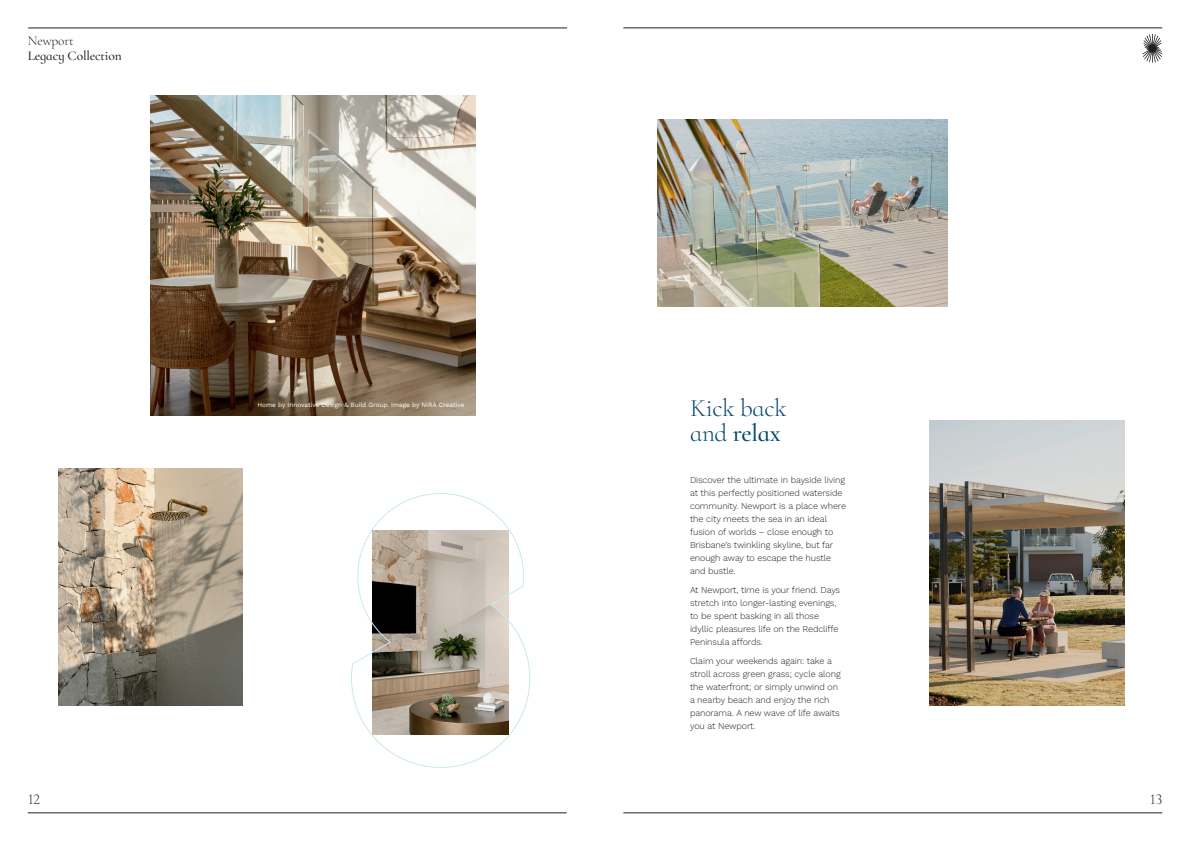
<style>
.page{position:relative;width:1190px;height:841px;background:#fff}
.page>*{position:absolute;margin:0;border:0;box-sizing:border-box;transform-origin:0 0}
.Headline{font:300 25px/25px "Cormorant Infant";letter-spacing:-.01em;color:#024470}
.t1{font:300 15px "Cormorant Infant";color:#231f20}
.t2{font:500 13.4px "Cormorant Infant";letter-spacing:-.01em;color:#231f20}
.t3{font:300 13.4px "Cormorant Infant";letter-spacing:-.01em;color:#231f20}
.Body{font:300 9px/13px "Work Sans";letter-spacing:-.01em;color:#231f20}
.t4{font:6.5px "Work Sans";letter-spacing:-.01em;color:#fff}
.s1{font-weight:500}
</style>
<div class="page">
<hr style="left:28px;top:28px;width:539px;height:1px;background:#231f20">
<svg style="left:1142px;top:34px;width:20px;height:29px"></svg>
<hr style="left:623px;top:28px;width:539px;height:1px;background:#231f20">
<hr style="left:623px;top:812px;width:539px;height:1px;background:#231f20">
<hr style="left:28px;top:812px;width:538px;height:1px;background:#231f20">
<img style="left:929px;top:420px;width:195px;height:286px">
<img style="left:657px;top:119px;width:290px;height:188px">
<img style="left:151px;top:96px;width:324px;height:319px">
<img style="left:59px;top:469px;width:184px;height:237px">
<svg style="left:351px;top:493px;width:179px;height:275px"></svg>
<h3 class="t3" style="left:28px;top:33px;width:47px">Newport</h3>
<h3 class="t2" style="left:28px;top:47px;width:95px">Legacy Collection</h3>
<p class="t4" style="left:257px;top:400px;width:208px">Home by Innovative Design &amp; Build Group. Image by NIRA Creative</p>
<p class="Headline" style="left:690px;top:395px;width:98px">Kick back and <span class="s1">relax</span></p>
<p class="Body" style="left:690px;top:473px;width:157px">Discover the ultimate in bayside living at this perfectly positioned waterside community. Newport is a place where the city meets the sea in an ideal fusion of worlds – close enough to<br>Brisbane’s twinkling skyline, but far enough away to escape the hustle and bustle.</p>
<p class="Body" style="left:690px;top:583px;width:152px">At Newport, time is your friend. Days stretch into longer-lasting evenings, to be spent basking in all those idyllic pleasures life on the Redcliffe Peninsula affords.</p>
<p class="Body" style="left:690px;top:654px;width:152px">Claim your weekends again: take a stroll across green grass; cycle along the waterfront; or simply unwind on a nearby beach and enjoy the rich panorama. A new wave of life awaits you at Newport.</p>
<h2 class="t1" style="left:28px;top:790px;width:14px">12</h2>
<h2 class="t1" style="left:1149px;top:790px;width:14px">13</h2>
</div>
